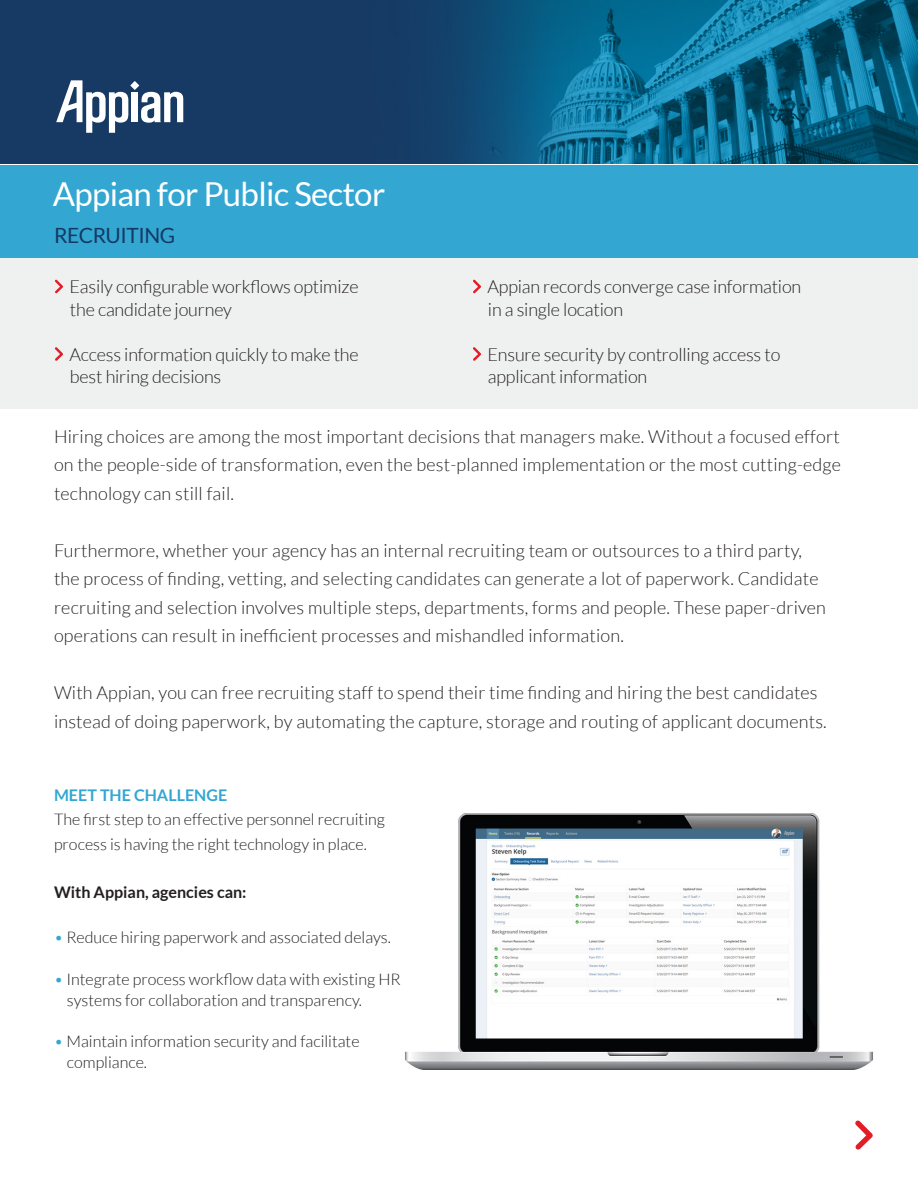
<style>
.page{position:relative;width:918px;height:1188px;background:#fff}
.page>*{position:absolute;margin:0;border:0;box-sizing:border-box;transform-origin:0 0}
.t1{font:33px "Lato";letter-spacing:-.02em;color:#fff}
.t2{font:21px "Lato";letter-spacing:-.02em;color:#133a63}
.t3{font:300 18px/28.5px "Lato";letter-spacing:.01em;color:#231f20}
.t4{font:300 18px/22.5px "Lato";letter-spacing:-.01em;color:#231f20}
.t5{font:300 16.05px/20.9px "Lato";color:#231f20}
.t6{font:700 16.05px "Lato";color:#231f20}
.t7{font:700 16.05px "Lato";color:#33a7d2}
.s1{color:#33a7d2}
</style>
<div class="page">
<img style="left:0;top:0;width:918px;height:163px">
<div style="left:0;top:166px;width:918px;height:92px;background:#33a7d2"></div>
<div style="left:0;top:258px;width:918px;height:150px;background:#eff0f0"></div>
<svg style="left:55px;top:280px;width:8px;height:13px"></svg>
<svg style="left:55px;top:347px;width:8px;height:14px"></svg>
<svg style="left:473px;top:280px;width:8px;height:13px"></svg>
<svg style="left:473px;top:347px;width:8px;height:14px"></svg>
<svg style="left:855px;top:1120px;width:18px;height:30px"></svg>
<svg style="left:56px;top:80px;width:127px;height:53px"></svg>
<img style="left:405px;top:813px;width:468px;height:257px">
<p class="t1" style="left:53px;top:176px;width:334px">Appian for Public Sector</p>
<p class="t2" style="left:54px;top:223px;width:123px">RECRUITING</p>
<p class="t4" style="left:69px;top:276px;width:291px">Easily configurable workflows optimize the candidate journey</p>
<p class="t4" style="left:69px;top:343px;width:291px">Access information quickly to make the best hiring decisions</p>
<p class="t4" style="left:487px;top:276px;width:315px">Appian records converge case information in a single location</p>
<p class="t4" style="left:487px;top:343px;width:294px">Ensure security by controlling access to applicant information</p>
<p class="t3" style="left:54px;top:422px;width:789px;text-align:justify">Hiring choices are among the most important decisions that managers make. Without a focused effort on the people-side of transformation, even the best-planned implementation or the most cutting-edge technology can still fail.</p>
<p class="t3" style="left:54px;top:536px;width:774px">Furthermore, whether your agency has an internal recruiting team or outsources to a third party, the process of finding, vetting, and selecting candidates can generate a lot of paperwork. Candidate recruiting and selection involves multiple steps, departments, forms and people. These paper-driven operations can result in inefficient processes and mishandled information.</p>
<p class="t3" style="left:54px;top:679px;width:774px">With Appian, you can free recruiting staff to spend their time finding and hiring the best candidates instead of doing paperwork, by automating the capture, storage and routing of applicant documents.</p>
<p class="t7" style="left:54px;top:786px;width:175px">MEET THE CHALLENGE</p>
<p class="t5" style="left:54px;top:808px;width:333px;line-height:24.2px">The first step to an effective personnel recruiting process is having the right technology in place.</p>
<p class="t6" style="left:54px;top:883px;width:194px">With Appian, agencies can:</p>
<p class="t5" style="left:54px;top:927px;width:338px"><span class="s1">•</span> Reduce hiring paperwork and associated delays.</p>
<p class="t5" style="left:67px;top:969px;width:335px;text-indent:-13px"><span class="s1">•</span> Integrate process workflow data with existing HR systems for collaboration and transparency.</p>
<p class="t5" style="left:67px;top:1031px;width:294px;text-indent:-13px"><span class="s1">•</span> Maintain information security and facilitate compliance.</p>
</div>
